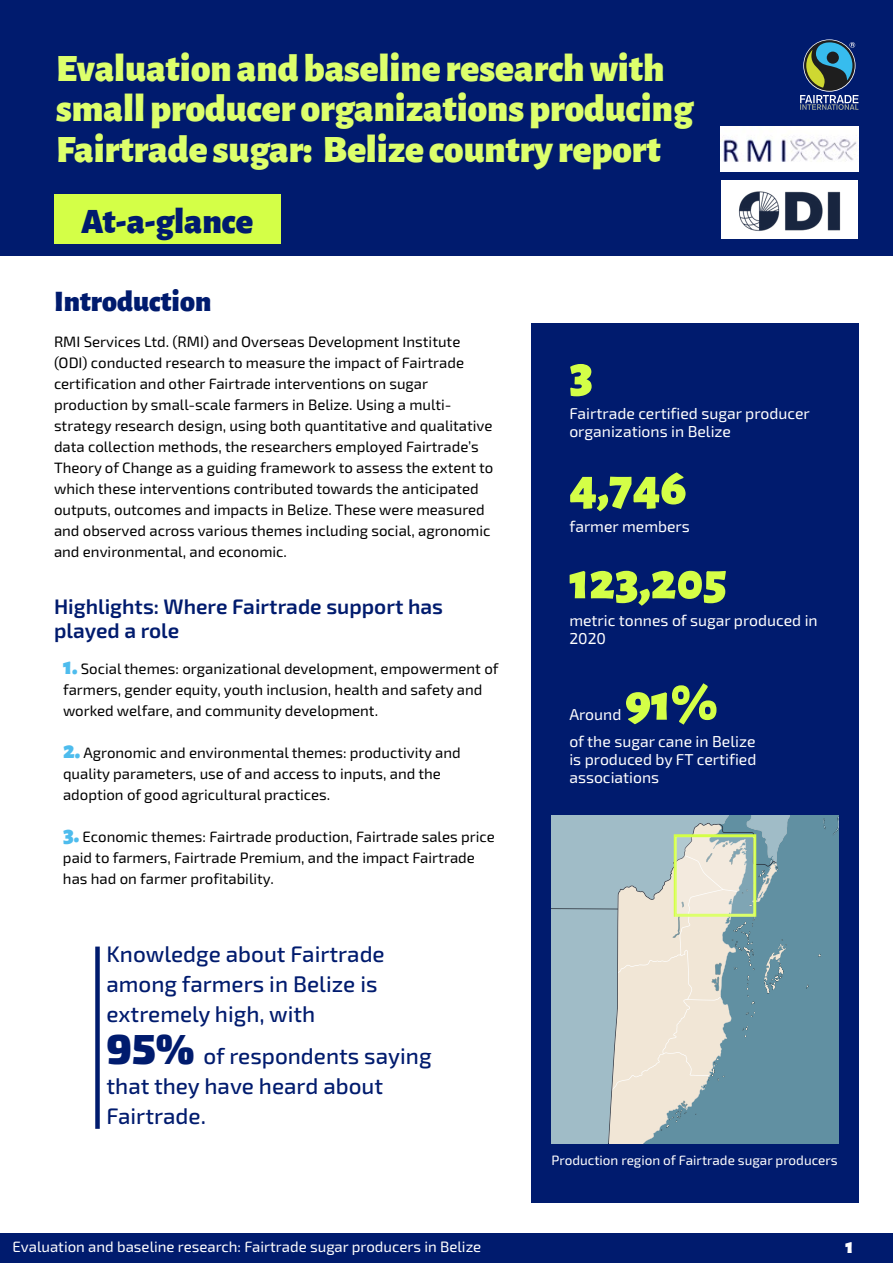
<style>
.page{position:relative;width:893px;height:1263px;background:#fff}
.page>*{position:absolute;margin:0;border:0;box-sizing:border-box;transform-origin:0 0}
.t1{font:900 52.5px "Alegreya Sans";color:#d4ff47}
.t2{font:900 39px/40.5px "Alegreya Sans";color:#ddff6c}
.t3{font:900 36px "Alegreya Sans";color:#001b6e}
.t4{font:900 30px "Alegreya Sans";color:#001b6e}
.t5{font:500 22.5px/30px "Exo 2";color:#001b6e}
.t6{font:600 21px/24px "Exo 2";color:#001b6e}
.t7{font:900 21px "Alegreya Sans";color:#fff}
.t8{font:15.75px/18px "Exo 2";color:#fff}
.t9{font:15px/21px "Exo 2";color:#000}
.t10{font:15px "Exo 2";color:#fff}
.t11{font:13.5px "Exo 2";color:#fff}
.s1{font-family:"Alegreya Sans";font-weight:900;font-size:24px;color:#4ebced}
.s2{font-weight:900;font-size:42px}
</style>
<div class="page">
<div style="left:0;top:1233px;width:893px;height:30px;background:#001b6e"></div>
<div style="left:0;top:0;width:893px;height:256px;background:#001b6e"></div>
<div style="left:530px;top:324px;width:328px;height:879px;background:#001b6e"></div>
<div style="left:54px;top:194px;width:226px;height:49px;background:#d4ff47"></div>
<svg style="left:803px;top:39px;width:52px;height:53px"></svg>
<svg style="left:804px;top:40px;width:51px;height:51px"></svg>
<svg style="left:806px;top:42px;width:49px;height:46px;background:#426e6f"></svg>
<svg style="left:800px;top:95px;width:58px;height:15px"></svg>
<div style="left:95px;top:946px;width:5px;height:183px;background:#001b6e"></div>
<img style="left:720px;top:127px;width:138px;height:44px">
<div style="left:721px;top:181px;width:137px;height:58px;background:#fff"></div>
<img style="left:738px;top:191px;width:103px;height:40px">
<div style="left:790px;top:815px;width:49px;height:328px;background:#6190a2"></div>
<svg style="left:608px;top:815px;width:182px;height:27px;background:#99b5bf"></svg>
<svg style="left:551px;top:842px;width:266px;height:301px;background:#a1b7bc"></svg>
<div style="left:674px;top:834px;width:82px;height:83px;border:3px solid #d4ff47"></div>
<svg style="left:676px;top:837px;width:79px;height:80px;background:#d8dccc"></svg>
<h2 class="t2" style="left:56px;top:45px;width:639px">Evaluation and baseline research with small producer organizations producing<br>Fairtrade sugar: Belize country report</h2>
<h3 class="t3" style="left:81px;top:193px;width:174px">At-a-glance</h3>
<h3 class="t4" style="left:54px;top:277px;width:159px">Introduction</h3>
<p class="t9" style="left:54px;top:331px;width:441px">RMI Services Ltd. (RMI) and Overseas Development Institute (ODI) conducted research to measure the impact of Fairtrade certification and other Fairtrade interventions on sugar production by small-scale farmers in Belize. Using a multi&shy;strategy research design, using both quantitative and qualitative data collection methods, the researchers employed Fairtrade’s Theory of Change as a guiding framework to assess the extent to which these interventions contributed towards the anticipated outputs, outcomes and impacts in Belize. These were measured and observed across various themes including social, agronomic and environmental, and economic.</p>
<h3 class="t6" style="left:54px;top:595px;width:390px">Highlights: Where Fairtrade support has played a role</h3>
<p class="t9" style="left:63px;top:658px;width:437px"><span class="s1">1.</span> Social themes: organizational development, empowerment of farmers, gender equity, youth inclusion, health and safety and worked welfare, and community development.</p>
<p class="t9" style="left:63px;top:742px;width:399px"><span class="s1">2.</span> Agronomic and environmental themes: productivity and quality parameters, use of and access to inputs, and the adoption of good agricultural practices.</p>
<p class="t9" style="left:63px;top:826px;width:433px"><span class="s1">3.</span> Economic themes: Fairtrade production, Fairtrade sales price paid to farmers, Fairtrade Premium, and the impact Fairtrade has had on farmer profitability.</p>
<h3 class="t5" style="left:106px;top:940px;width:280px">Knowledge about Fairtrade among farmers in Belize is extremely high, with</h3>
<h3 class="t5" style="left:106px;top:1042px;width:327px"><span class="s2">95%</span> of respondents saying that they have heard about<br>Fairtrade.</h3>
<h1 class="t1" style="left:569px;top:332px;width:25px">3</h1>
<p class="t8" style="left:569px;top:405px;width:242px">Fairtrade certified sugar producer organizations in Belize</p>
<h1 class="t1" style="left:569px;top:445px;width:119px">4,746</h1>
<p class="t8" style="left:569px;top:517px;width:122px">farmer members</p>
<h1 class="t1" style="left:569px;top:539px;width:159px">123,205</h1>
<p class="t8" style="left:569px;top:612px;width:250px">metric tonnes of sugar produced in<br>2020</p>
<h1 class="t1" style="left:625px;top:661px;width:94px">91%</h1>
<p class="t8" style="left:569px;top:733px;width:188px;text-align:justify">of the sugar cane in Belize is produced by FT certified associations</p>
<p class="t8" style="left:569px;top:705px;width:54px">Around</p>
<p class="t11" style="left:551px;top:1152px;width:288px">Production region of Fairtrade sugar producers</p>
<p class="t10" style="left:13px;top:1238px;width:470px">Evaluation and baseline research: Fairtrade sugar producers in Belize</p>
<h3 class="t7" style="left:845px;top:1230px;width:9px">1</h3>
</div>
